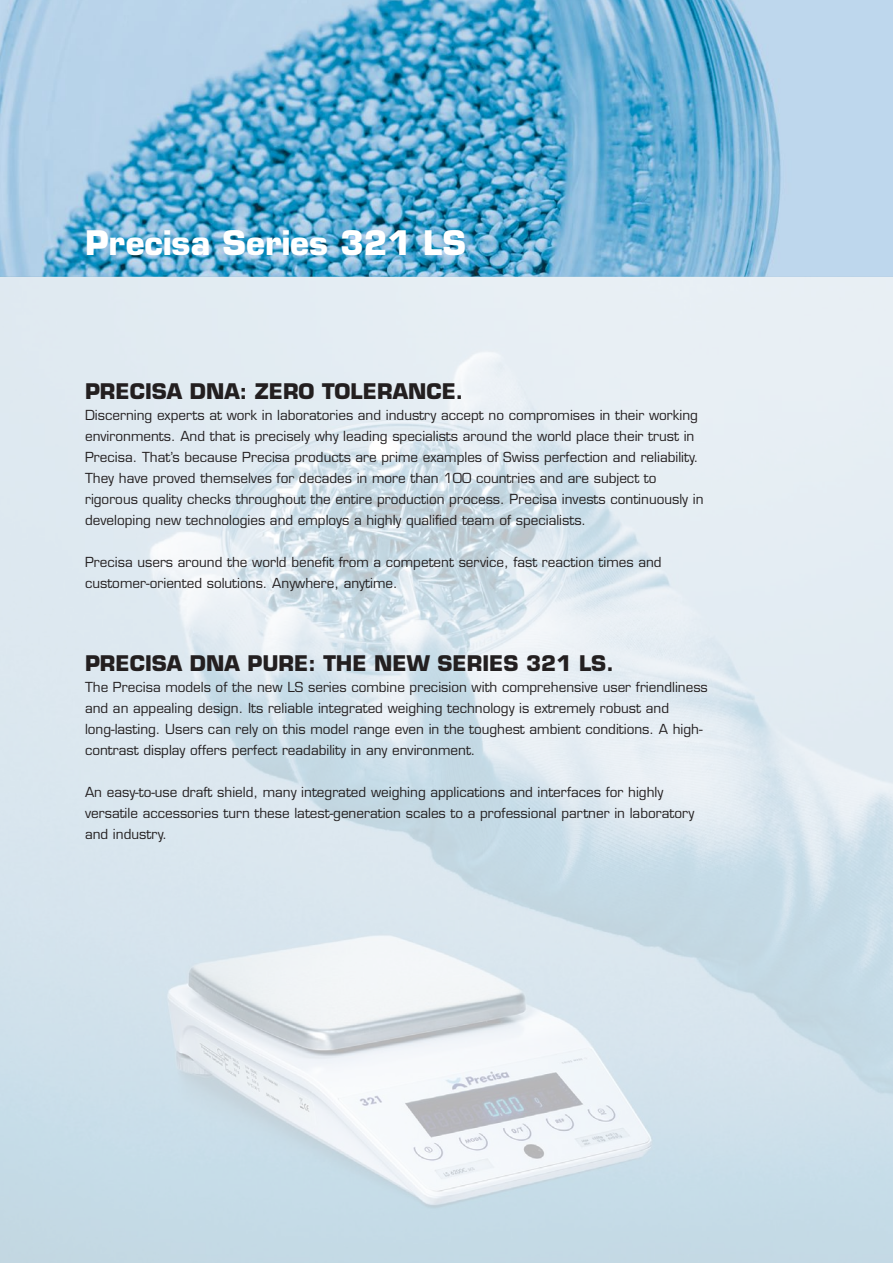
<style>
.page{position:relative;width:893px;height:1263px;background:#fff}
.page>*{position:absolute;margin:0;border:0;box-sizing:border-box;transform-origin:0 0}
.t1{font:700 33px "Eurostile LT";color:#fff}
.t2{font:700 21px "Eurostile LT";color:#231f20}
.t3{font:13.5px/21px "Eurostile LT";color:#231f20}
</style>
<div class="page">
<img style="left:0;top:0;width:893px;height:1263px">
<p class="t1" style="left:85px;top:223px;width:383px">Precisa Series 321 LS</p>
<p class="t2" style="left:85px;top:378px;width:380px">PRECISA DNA: ZERO TOLERANCE.</p>
<p class="t3" style="left:85px;top:405px;width:620px">Discerning experts at work in laboratories and industry accept no compromises in their working environments. And that is precisely why leading specialists around the world place their trust in Precisa. That’s because Precisa products are prime examples of Swiss perfection and reliability.<br>They have proved themselves for decades in more than 100 countries and are subject to rigorous quality checks throughout the entire production process. Precisa invests continuously in developing new technologies and employs a highly qualified team of specialists.</p>
<p class="t3" style="left:85px;top:552px;width:578px">Precisa users around the world benefit from a competent service, fast reaction times and customer-oriented solutions. Anywhere, anytime.</p>
<p class="t2" style="left:85px;top:650px;width:530px">PRECISA DNA PURE: THE NEW SERIES 321 LS.</p>
<p class="t3" style="left:85px;top:676px;width:624px">The Precisa models of the new LS series combine precision with comprehensive user friendliness and an appealing design. Its reliable integrated weighing technology is extremely robust and long-lasting. Users can rely on this model range even in the toughest ambient conditions. A high&shy;contrast display offers perfect readability in any environment.</p>
<p class="t3" style="left:85px;top:781px;width:611px">An easy-to-use draft shield, many integrated weighing applications and interfaces for highly versatile accessories turn these latest-generation scales to a professional partner in laboratory and industry.</p>
</div>
